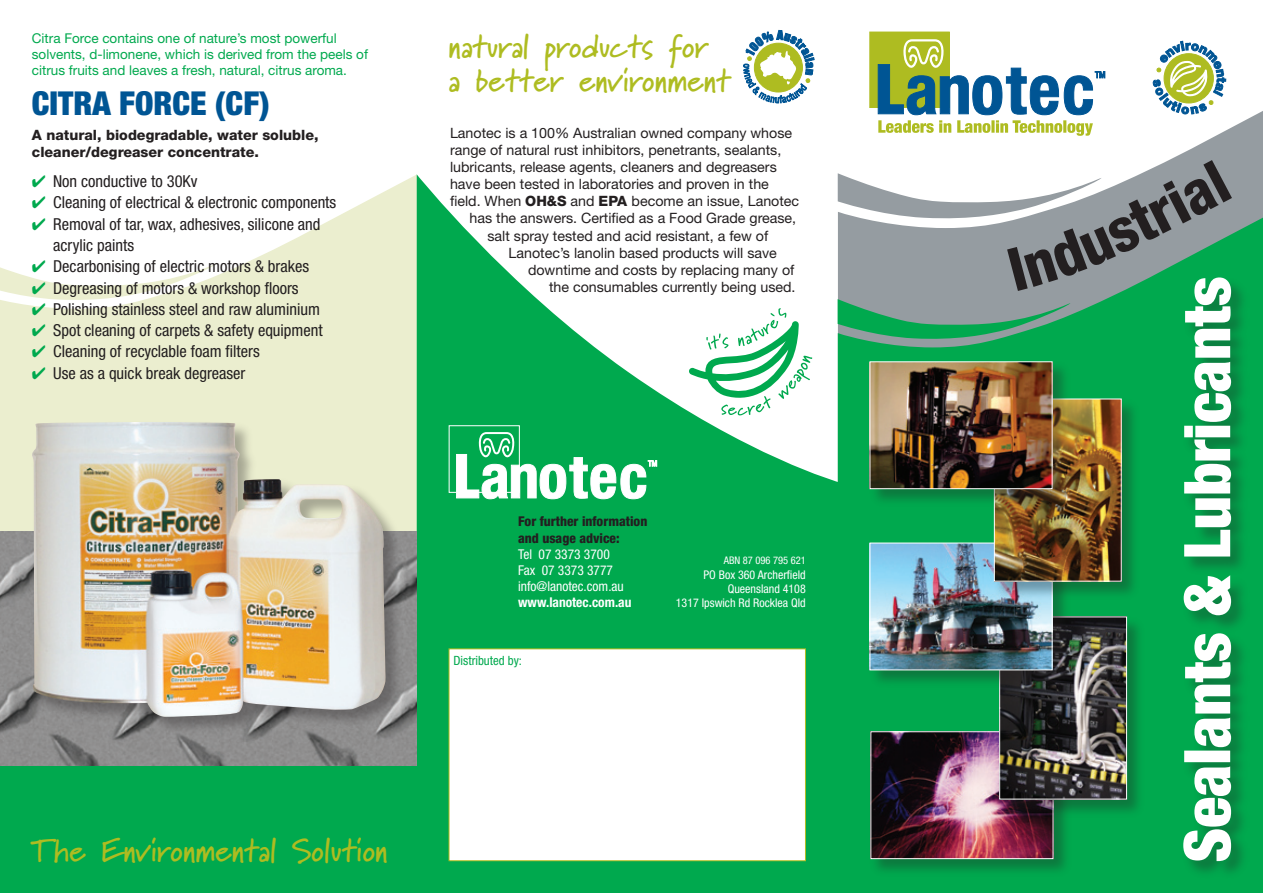
<style>
.page{position:relative;width:1263px;height:893px;background:#fff}
.page>*{position:absolute;margin:0;border:0;box-sizing:border-box;transform-origin:0 0}
.t1{font:900 condensed 33px "Helvetica Neue";color:#005594}
.t2{font:700 31.5px/33.3px "Marydale";color:#aebc21}
.t3{font:condensed 16.5px/21.3px "Helvetica Neue";color:#231f20}
.t4{font:14.25px "Helvetica Neue";color:#231f20}
.t5{font:800 14.25px/17.1px "Helvetica Neue";color:#231f20}
.t6{font:13.5px/16.2px "Helvetica Neue";color:#00a94e}
.t7{font:condensed 13.5px/16.2px "Helvetica Neue";color:#fff}
.t8{font:800 condensed 13.5px/16.2px "Helvetica Neue";color:#231f20}
.t9{font:700 condensed 13.5px "Helvetica Neue";color:#fff}
.t10{font:condensed 12.75px "Helvetica Neue";color:#00a94e}
.t11{font:condensed 12px/14.4px "Helvetica Neue";color:#fff;text-align:right}
.t12{font:condensed 10.5px "Helvetica Neue";color:#fff}
.s1{font-weight:800}
</style>
<div class="page">
<svg style="left:869px;top:68px;width:394px;height:138px"></svg>
<svg style="left:0;top:174px;width:417px;height:357px;fill:#ebeecf"></svg>
<div style="left:0;top:765px;width:1263px;height:128px;background:#00a94e"></div>
<svg style="left:1151px;top:39px;width:77px;height:77px"></svg>
<svg style="left:1153px;top:41px;width:73px;height:73px"></svg>
<svg style="left:1232px;top:206px;width:31px;height:412px;background:#0da755"></svg>
<svg style="left:417px;top:174px;width:421px;height:601px;fill:#00a94e"></svg>
<div style="left:870px;top:32px;width:79px;height:75px;background:#aebc21"></div>
<svg style="left:878px;top:38px;width:227px;height:98px"></svg>
<img style="left:0;top:531px;width:417px;height:234px">
<svg style="left:743px;top:30px;width:71px;height:74px"></svg>
<div style="left:449px;top:425px;width:71px;height:68px;border:1px solid #fff"></div>
<svg style="left:456px;top:431px;width:201px;height:68px"></svg>
<div style="left:449px;top:649px;width:356px;height:212px;background:#fff"></div>
<div style="left:449px;top:648px;width:357px;height:213px;border:1px solid #aebc21"></div>
<div style="left:868px;top:729px;width:205px;height:150px;background:#231f20;opacity:.35"></div>
<div style="left:1182px;top:276px;width:67px;height:603px;background:#231f20;opacity:.35"></div>
<div style="left:30px;top:419px;width:375px;height:318px;background:#231f20;opacity:.35"></div>
<img style="left:31px;top:422px;width:355px;height:295px">
<svg style="left:689px;top:308px;width:123px;height:107px"></svg>
<svg style="left:32px;top:175px;width:13px;height:12px"></svg>
<svg style="left:32px;top:197px;width:13px;height:12px"></svg>
<svg style="left:32px;top:218px;width:13px;height:12px"></svg>
<svg style="left:0;top:259px;width:222px;height:56px"></svg>
<svg style="left:32px;top:324px;width:13px;height:12px"></svg>
<svg style="left:32px;top:346px;width:13px;height:12px"></svg>
<svg style="left:32px;top:367px;width:13px;height:12px"></svg>
<img style="left:838px;top:159px;width:394px;height:702px">
<p class="t6" style="left:32px;top:29px;width:338px">Citra Force contains one of nature’s most powerful solvents, d-limonene, which is derived from the peels of citrus fruits and leaves a fresh, natural, citrus aroma.</p>
<h1 class="t1" style="left:32px;top:82px;width:239px">CITRA FORCE (CF)</h1>
<p class="t5" style="left:32px;top:127px;width:288px">A natural, biodegradable, water soluble, cleaner/degreaser concentrate.</p>
<p class="t3" style="left:53px;top:170px;width:285px">Non conductive to 30Kv<br>Cleaning of electrical &amp; electronic components Removal of tar, wax, adhesives, silicone and acrylic paints<br>Decarbonising of electric motors &amp; brakes Degreasing of motors &amp; workshop floors Polishing stainless steel and raw aluminium Spot cleaning of carpets &amp; safety equipment Cleaning of recyclable foam filters<br>Use as a quick break degreaser</p>
<h2 class="t2" style="left:449px;top:30px;width:283px">natural products for<br>a better environment</h2>
<p class="t4" style="left:450px;top:124px;width:344px">Lanotec is a 100% Australian owned company whose</p>
<p class="t4" style="left:450px;top:142px;width:333px">range of natural rust inhibitors, penetrants, sealants,</p>
<p class="t4" style="left:450px;top:159px;width:328px">lubricants, release agents, cleaners and degreasers</p>
<p class="t4" style="left:450px;top:176px;width:320px">have been tested in laboratories and proven in the</p>
<p class="t4" style="left:450px;top:193px;width:351px">field. When <span class="s1">OH&amp;S</span> and <span class="s1">EPA</span> become an issue, Lanotec</p>
<p class="t4" style="left:469px;top:210px;width:328px">has the answers. Certified as a Food Grade grease,</p>
<p class="t4" style="left:487px;top:227px;width:282px">salt spray tested and acid resistant, a few of</p>
<p class="t4" style="left:508px;top:244px;width:270px">Lanotec’s lanolin based products will save</p>
<p class="t4" style="left:528px;top:261px;width:268px">downtime and costs by replacing many of</p>
<p class="t4" style="left:549px;top:278px;width:248px">the consumables currently being used.</p>
<p class="t8" style="left:518px;top:513px;width:131px">For further information and usage advice:</p>
<p class="t7" style="left:518px;top:546px;width:107px">Tel 07 3373 3700<br>Fax 07 3373 3777 info@lanotec.com.au</p>
<p class="t9" style="left:518px;top:594px;width:115px">www.lanotec.com.au</p>
<p class="t10" style="left:453px;top:653px;width:70px">Distributed by:</p>
<p class="t12" style="left:724px;top:554px;width:84px">ABN 87 096 795 621</p>
<p class="t11" style="left:676px;top:567px;width:132px">PO Box 360 Archerfield<br>Queensland 4108<br>1317 Ipswich Rd Rocklea Qld</p>
<h2 class="t2" style="left:32px;top:834px;width:357px">The Environmental Solution</h2>
</div>
